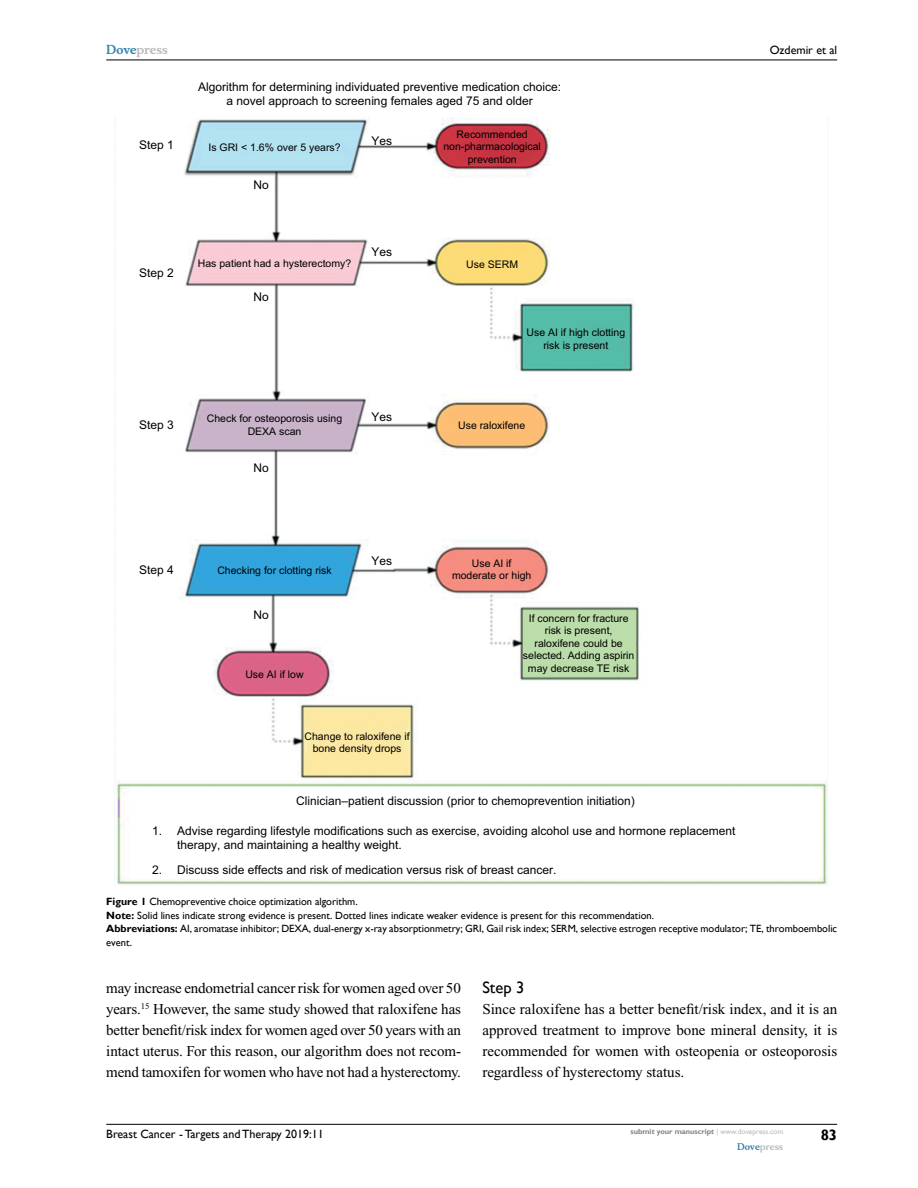
<style>
.page{position:relative;width:918px;height:1188px;background:#fff}
.page>*{position:absolute;margin:0;border:0;box-sizing:border-box;transform-origin:0 0}
.t1{font:16.5px "Gill Sans";color:#000}
.t2{font:15px/21px "Times New Roman";letter-spacing:-.005em;color:#000;text-align:justify}
.t3{font:700 15px "Gill Sans";color:#000}
.t4{font:12px/14.4px "Arial";color:#000;text-align:center}
.t5{font:12px "Gill Sans";color:#000}
.t6{font:700 12px "Musee";color:#b8babc}
.t7{font:10.5px/12.6px "Arial";color:#000;text-align:center}
.t8{font:10.5px/13.5px "Gill Sans";color:#000}
.t9{font:700 9px "Musee";color:#b8babc}
.t10{font:700 7.5px "Gill Sans";color:#808285}
.s1{color:#3785ad}
.s2{font-weight:700}
.s3{font-weight:400;color:#b8babc}
</style>
<div class="page">
<hr style="left:106px;top:1124px;width:731px;height:1px;background:#000">
<hr style="left:106px;top:60px;width:731px;height:1px;background:#000">
<img style="left:116px;top:117px;width:712px;height:768px">
<p class="t6" style="left:106px;top:43px;width:63px"><span class="s1">Dove</span>press</p>
<p class="t4" style="left:139px;top:138px;width:36px">Step 1</p>
<p class="t4" style="left:139px;top:266px;width:36px">Step 2</p>
<p class="t4" style="left:139px;top:417px;width:36px">Step 3</p>
<p class="t4" style="left:198px;top:80px;width:364px">Algorithm for determining individuated preventive medication choice: a novel approach to screening females aged 75 and older</p>
<p class="t7" style="left:208px;top:141px;width:134px">Is GRI &lt; 1.6% over 5 years?</p>
<p class="t4" style="left:254px;top:177px;width:17px">No</p>
<p class="t4" style="left:371px;top:134px;width:22px">Yes</p>
<p class="t7" style="left:198px;top:257px;width:155px">Has patient had a hysterectomy?</p>
<p class="t4" style="left:254px;top:290px;width:17px">No</p>
<p class="t4" style="left:371px;top:245px;width:22px">Yes</p>
<p class="t7" style="left:207px;top:412px;width:137px">Check for osteoporosis using<br>DEXA scan</p>
<p class="t4" style="left:254px;top:461px;width:17px">No</p>
<p class="t4" style="left:371px;top:410px;width:22px">Yes</p>
<p class="t7" style="left:443px;top:128px;width:99px">Recommended non-pharmacological prevention</p>
<p class="t7" style="left:466px;top:258px;width:53px">Use SERM</p>
<p class="t7" style="left:527px;top:326px;width:100px">Use AI if high clotting risk is present</p>
<p class="t7" style="left:458px;top:419px;width:69px">Use raloxifene</p>
<p class="t4" style="left:139px;top:563px;width:36px">Step 4</p>
<p class="t7" style="left:217px;top:564px;width:116px">Checking for clotting risk</p>
<p class="t4" style="left:254px;top:607px;width:17px">No</p>
<p class="t7" style="left:245px;top:668px;width:60px">Use AI if low</p>
<p class="t4" style="left:371px;top:554px;width:22px">Yes</p>
<p class="t7" style="left:305px;top:730px;width:107px">Change to raloxifene if bone density drops</p>
<p class="t7" style="left:452px;top:557px;width:81px">Use AI if moderate or high</p>
<p class="t7" style="left:523px;top:611px;width:113px">If concern for fracture risk is present, raloxifene could be selected. Adding aspirin may decrease TE risk</p>
<p class="t4" style="left:296px;top:793px;width:340px">Clinician–patient discussion (prior to chemoprevention initiation)</p>
<p class="t4" style="left:177px;top:823px;width:560px;text-align:left">Advise regarding lifestyle modifications such as exercise, avoiding alcohol use and hormone replacement therapy, and maintaining a healthy weight.</p>
<p class="t4" style="left:152px;top:862px;width:406px">2. Discuss side effects and risk of medication versus risk of breast cancer.</p>
<p class="t4" style="left:152px;top:823px;width:12px">1.</p>
<p class="t5" style="left:770px;top:43px;width:69px">Ozdemir et al</p>
<p class="t8" style="left:106px;top:895px;width:732px"><span class="s2">Figure 1</span> Chemopreventive choice optimization algorithm.<br><span class="s2">Note:</span> Solid lines indicate strong evidence is present. Dotted lines indicate weaker evidence is present for this recommendation.<br><span class="s2">Abbreviations:</span> AI, aromatase inhibitor; DEXA, dual-energy x-ray absorptionmetry; GRI, Gail risk index; SERM, selective estrogen receptive modulator; TE, thromboembolic event.</p>
<p class="t2" style="left:106px;top:978px;width:356px">may increase endometrial cancer risk for women aged over 50 years.<sup>15</sup> However, the same study showed that raloxifene has better benefit/risk index for women aged over 50 years with an intact uterus. For this reason, our algorithm does not recom&shy;mend tamoxifen for women who have not had a hysterectomy.</p>
<p class="t1" style="left:482px;top:978px;width:44px">Step 3</p>
<p class="t2" style="left:482px;top:998px;width:356px">Since raloxifene has a better benefit/risk index, and it is an approved treatment to improve bone mineral density, it is recommended for women with osteopenia or osteoporosis regardless of hysterectomy status.</p>
<p class="t5" style="left:106px;top:1127px;width:219px">Breast Cancer - Targets and Therapy 2019:11</p>
<p class="t10" style="left:631px;top:1127px;width:154px">submit your manuscript <span class="s3">| www.dovepress.com</span></p>
<p class="t9" style="left:737px;top:1141px;width:48px"><span class="s1">Dove</span>press</p>
<p class="t3" style="left:821px;top:1126px;width:18px">83</p>
</div>
